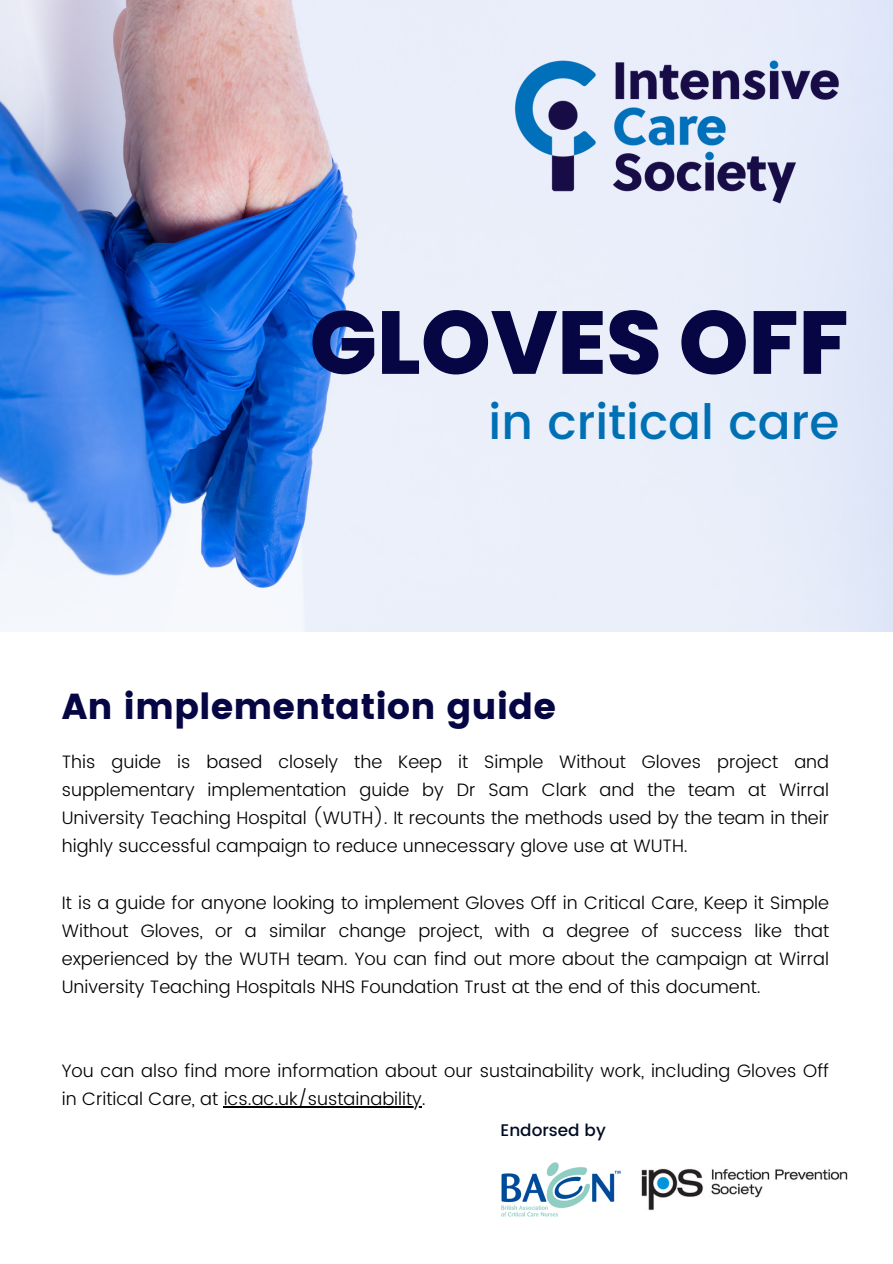
<style>
.page{position:relative;width:893px;height:1264px;background:#fff}
.page>*{position:absolute;margin:0;border:0;box-sizing:border-box;transform-origin:0 0}
.t1{font:800 89.1px "Poppins";color:#060644}
.t2{font:500 48.6px "Poppins";color:#0070b5}
.t3{font:36px "Poppins";color:#060644}
.t4{font:300 18px/28px "Poppins";color:#000;text-align:justify}
.t5{font:500 16.8px "Poppins";color:#000b26}
</style>
<div class="page">
<img style="left:0;top:0;width:892px;height:631px">
<img style="left:505px;top:51px;width:343px;height:163px">
<img style="left:501px;top:1162px;width:120px;height:55px">
<img style="left:641px;top:1168px;width:207px;height:43px">
<hr style="left:224px;top:1106px;width:198px;height:1px;background:#000">
<p class="t1" style="left:309px;top:280px;width:540px">GLOVES OFF</p>
<p class="t2" style="left:488px;top:394px;width:352px">in critical care</p>
<p class="t3" style="left:62px;top:685px;width:496px">An implementation guide</p>
<p class="t4" style="left:62px;top:747px;width:768px">This guide is based closely the Keep it Simple Without Gloves project and supplementary implementation guide by Dr Sam Clark and the team at Wirral University Teaching Hospital (WUTH). It recounts the methods used by the team in their highly successful campaign to reduce unnecessary glove use at WUTH.</p>
<p class="t4" style="left:62px;top:888px;width:768px">It is a guide for anyone looking to implement Gloves Off in Critical Care, Keep it Simple Without Gloves, or a similar change project, with a degree of success like that experienced by the WUTH team. You can find out more about the campaign at Wirral University Teaching Hospitals NHS Foundation Trust at the end of this document.</p>
<p class="t4" style="left:62px;top:1056px;width:768px">You can also find more information about our sustainability work, including Gloves Off in Critical Care, at ics.ac.uk/sustainability.</p>
<p class="t5" style="left:500px;top:1120px;width:107px">Endorsed by</p>
</div>
